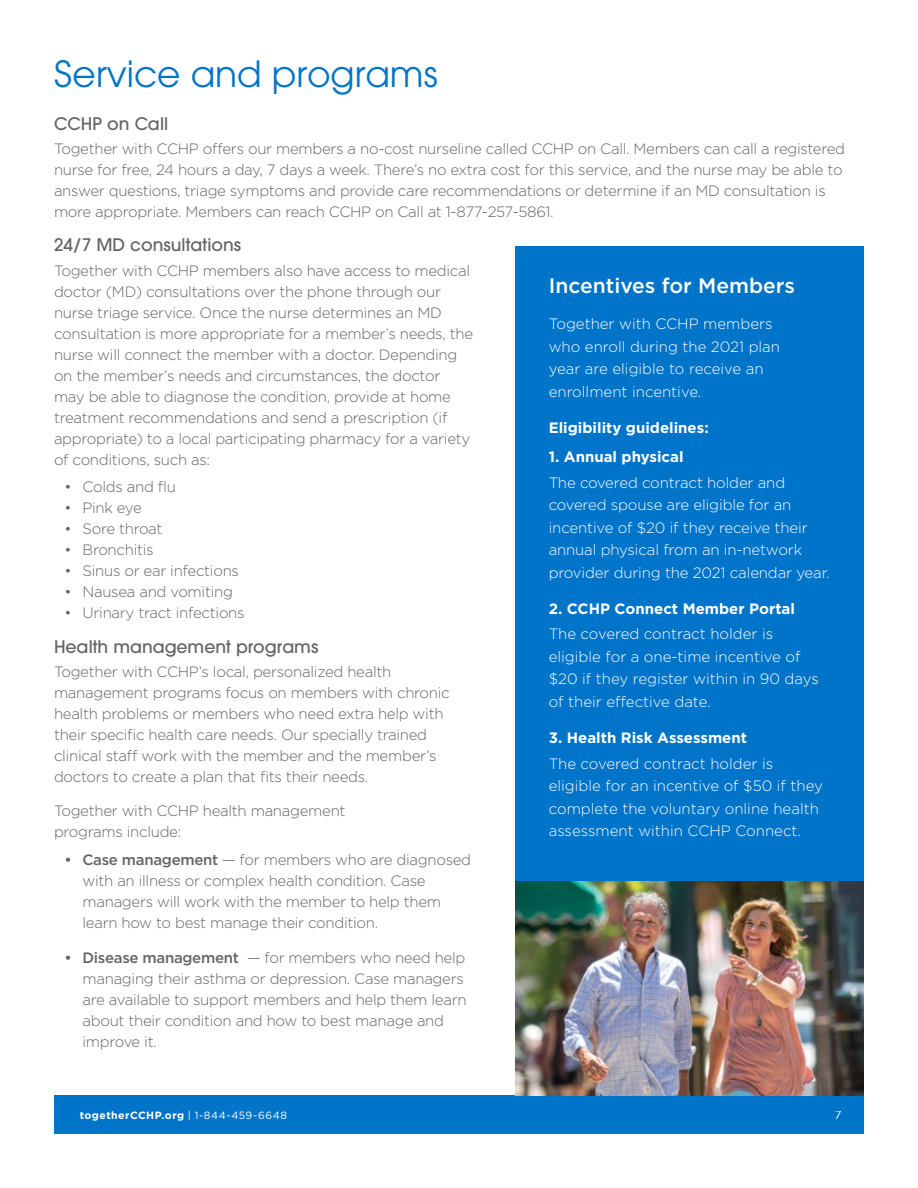
<style>
.page{position:relative;width:918px;height:1188px;background:#fff}
.page>*{position:absolute;margin:0;border:0;box-sizing:border-box;transform-origin:0 0}
.t1{font:36px "ITC Avant Garde Pro";color:#0074c8}
.t2{font:500 21px "Gotham";color:#fff}
.t3{font:500 17.25px "ITC Avant Garde Pro";color:#636466}
.t4{font:300 15px/21px "Gotham";letter-spacing:-.02em;color:#636466}
.t5{font:300 15px/22.5px "Gotham";color:#fff}
.t6{font:700 15px "Gotham";color:#fff}
.t7{font:12px "Gotham";color:#fff}
.t8{font:700 10.5px "Gotham";letter-spacing:.045em;color:#fff}
.s1{font-weight:500}
.s2{font-weight:400}
</style>
<div class="page">
<div style="left:54px;top:1095px;width:810px;height:39px;background:#0074c8"></div>
<div style="left:515px;top:246px;width:349px;height:864px;background:#0074c8"></div>
<img style="left:515px;top:881px;width:349px;height:214px">
<h1 class="t1" style="left:54px;top:52px;width:385px">Service and programs</h1>
<p class="t3" style="left:54px;top:112px;width:116px">CCHP on Call</p>
<p class="t4" style="left:54px;top:138px;width:793px">Together with CCHP offers our members a no-cost nurseline called CCHP on Call. Members can call a registered nurse for free, 24 hours a day, 7 days a week. There’s no extra cost for this service, and the nurse may be able to answer questions, triage symptoms and provide care recommendations or determine if an MD consultation is more appropriate. Members can reach CCHP on Call at 1-877-257-5861.</p>
<p class="t3" style="left:54px;top:234px;width:189px">24/7 MD consultations</p>
<p class="t4" style="left:54px;top:259px;width:421px">Together with CCHP members also have access to medical doctor (MD) consultations over the phone through our nurse triage service. Once the nurse determines an MD consultation is more appropriate for a member’s needs, the nurse will connect the member with a doctor. Depending on the member’s needs and circumstances, the doctor may be able to diagnose the condition, provide at home treatment recommendations and send a prescription (if appropriate) to a local participating pharmacy for a variety of conditions, such as:</p>
<p class="t4" style="left:64px;top:476px;width:113px">• Colds and flu</p>
<p class="t4" style="left:64px;top:497px;width:79px">• Pink eye</p>
<p class="t4" style="left:64px;top:518px;width:100px">• Sore throat</p>
<p class="t4" style="left:64px;top:539px;width:91px">• Bronchitis</p>
<p class="t4" style="left:64px;top:560px;width:176px">• Sinus or ear infections</p>
<p class="t4" style="left:64px;top:581px;width:170px">• Nausea and vomiting</p>
<p class="t4" style="left:64px;top:602px;width:182px">• Urinary tract infections</p>
<p class="t3" style="left:54px;top:635px;width:266px">Health management programs</p>
<p class="t4" style="left:54px;top:661px;width:397px">Together with CCHP’s local, personalized health management programs focus on members with chronic health problems or members who need extra help with their specific health care needs. Our specially trained clinical staff work with the member and the member’s doctors to create a plan that fits their needs.</p>
<p class="t4" style="left:54px;top:800px;width:293px">Together with CCHP health management programs include:</p>
<p class="t4" style="left:82px;top:849px;width:390px;text-indent:-18px"><span class="s1">• Case management</span> — for members who are diagnosed with an illness or complex health condition. Case managers will work with the member to help them learn how to best manage their condition.</p>
<p class="t4" style="left:82px;top:947px;width:386px;text-indent:-18px"><span class="s1">• Disease management</span> — for members who need help managing their asthma or depression. Case managers are available to support members and help them learn about their condition and how to best manage and improve it.</p>
<h2 class="t2" style="left:549px;top:272px;width:248px">Incentives for Members</h2>
<p class="t5" style="left:549px;top:312px;width:233px">Together with CCHP members who enroll during the 2021 plan year are eligible to receive an enrollment incentive.</p>
<p class="t6" style="left:549px;top:417px;width:162px">Eligibility guidelines:</p>
<p class="t6" style="left:549px;top:447px;width:136px">1. Annual physical</p>
<p class="t5" style="left:549px;top:471px;width:282px">The covered contract holder and covered spouse are eligible for an incentive of $20 if they receive their annual physical from an in-network provider during the 2021 calendar year.</p>
<p class="t6" style="left:549px;top:598px;width:248px">2. CCHP Connect Member Portal</p>
<p class="t5" style="left:549px;top:622px;width:272px">The covered contract holder is eligible for a one-time incentive of $20 if they register within in 90 days of their effective date.</p>
<p class="t6" style="left:549px;top:728px;width:200px">3. Health Risk Assessment</p>
<p class="t5" style="left:549px;top:752px;width:276px">The covered contract holder is eligible for an incentive of $50 if they complete the voluntary online health assessment within CCHP Connect.</p>
<p class="t8" style="left:80px;top:1108px;width:209px">togetherCCHP.org <span class="s2">| 1-844-459-6648</span></p>
<p class="t7" style="left:834px;top:1107px;width:9px">7</p>
</div>
